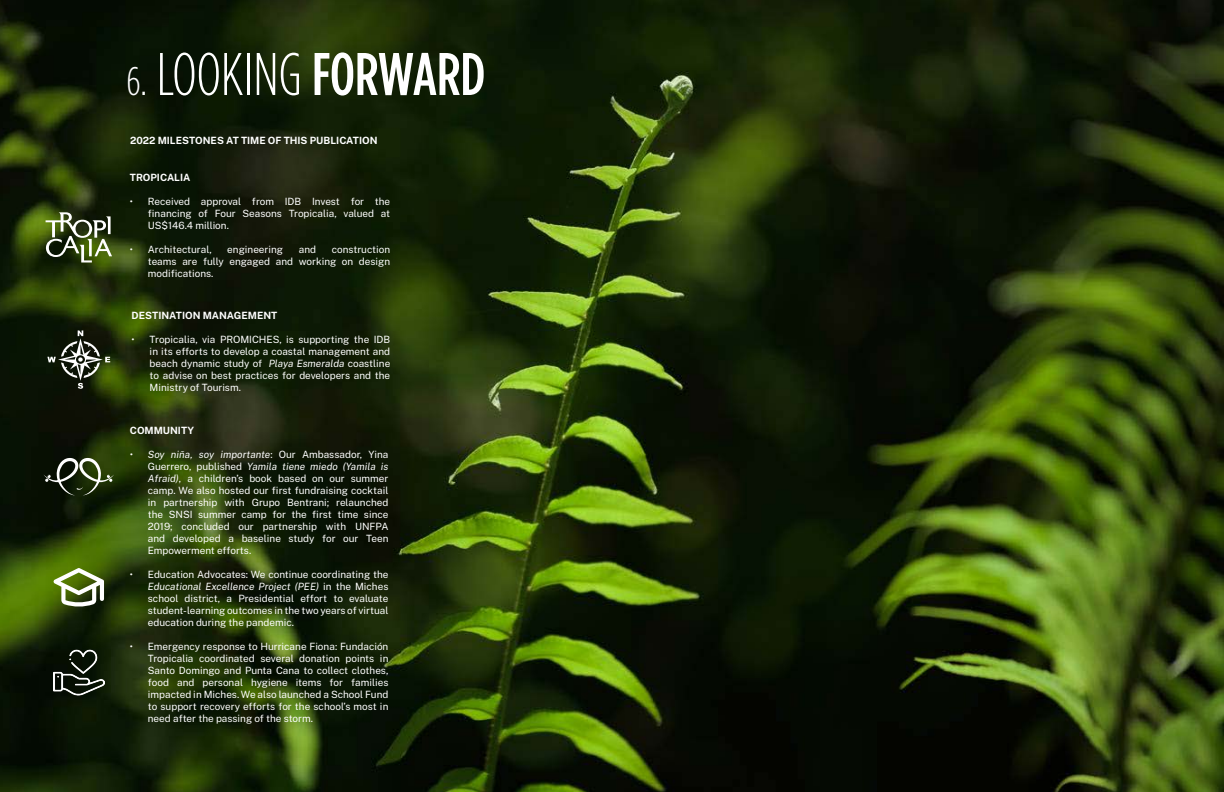
<style>
.page{position:relative;width:1224px;height:792px;background:#fff}
.page>*{position:absolute;margin:0;border:0;box-sizing:border-box;transform-origin:0 0}
.t1{font:300 60px "Gotham Condensed";color:#fff}
.t2{font:10px/12px "Public Sans";color:#fff;text-align:justify}
.t3{font:700 10px "Public Sans";color:#fff}
.s1{font-size:40px}
.s2{font-weight:500}
.s3{font-style:italic}
</style>
<div class="page">
<img style="left:0;top:0;width:1224px;height:792px">
<svg style="left:44px;top:458px;width:70px;height:37px;background:#3f4a31"></svg>
<svg style="left:46px;top:212px;width:66px;height:51px"></svg>
<svg style="left:47px;top:330px;width:63px;height:59px;background:#3a422f"></svg>
<svg style="left:54px;top:568px;width:50px;height:39px"></svg>
<img style="left:54px;top:647px;width:50px;height:51px">
<p class="t1" style="left:127px;top:42px;width:360px"><span class="s1">6.</span> LOOKING <span class="s2">FORWARD</span></p>
<p class="t3" style="left:130px;top:133px;width:249px">2022 MILESTONES AT TIME OF THIS PUBLICATION</p>
<p class="t3" style="left:130px;top:170px;width:62px">TROPICALIA</p>
<p class="t2" style="left:148px;top:195px;width:244px;text-indent:-18px">• Received approval from IDB Invest for the financing of Four Seasons Tropicalia, valued at US$146.4 million.</p>
<p class="t2" style="left:130px;top:243px;width:83px">• Architectural,</p>
<p class="t2" style="left:227px;top:243px;width:57px">engineering</p>
<p class="t2" style="left:299px;top:243px;width:19px">and</p>
<p class="t2" style="left:148px;top:243px;width:244px;text-indent:184px">construction teams are fully engaged and working on design modifications.</p>
<p class="t3" style="left:132px;top:308px;width:147px">DESTINATION MANAGEMENT</p>
<p class="t2" style="left:150px;top:333px;width:242px;text-indent:-18px">• Tropicalia, via PROMICHES, is supporting the IDB in its efforts to develop a coastal management and beach dynamic study of <span class="s3">Playa Esmeralda</span> coastline to advise on best practices for developers and the Ministry of Tourism.</p>
<p class="t3" style="left:130px;top:423px;width:66px">COMMUNITY</p>
<p class="t2" style="left:148px;top:448px;width:242px;text-indent:-18px"><span class="s3">• Soy niña, soy importante</span>: Our Ambassador, Yina Guerrero, published <span class="s3">Yamila tiene miedo (Yamila is Afraid)</span>, a children’s book based on our summer camp. We also hosted our first fundraising cocktail in partnership with Grupo Bentrani; relaunched the SNSI summer camp for the first time since 2019; concluded our partnership with UNFPA and developed a baseline study for our Teen Empowerment efforts.</p>
<p class="t2" style="left:148px;top:568px;width:242px;text-indent:-18px">• Education Advocates: We continue coordinating the <span class="s3">Educational Excellence Project (PEE)</span> in the Miches school district, a Presidential effort to evaluate student-learning outcomes in the two years of virtual education during the pandemic.</p>
<p class="t2" style="left:148px;top:640px;width:242px;text-indent:-18px">• Emergency response to Hurricane Fiona: Fundación Tropicalia coordinated several donation points in Santo Domingo and Punta Cana to collect clothes, food and personal hygiene items for families impacted in Miches. We also launched a School Fund to support recovery efforts for the school’s most in need after the passing of the storm.</p>
</div>
